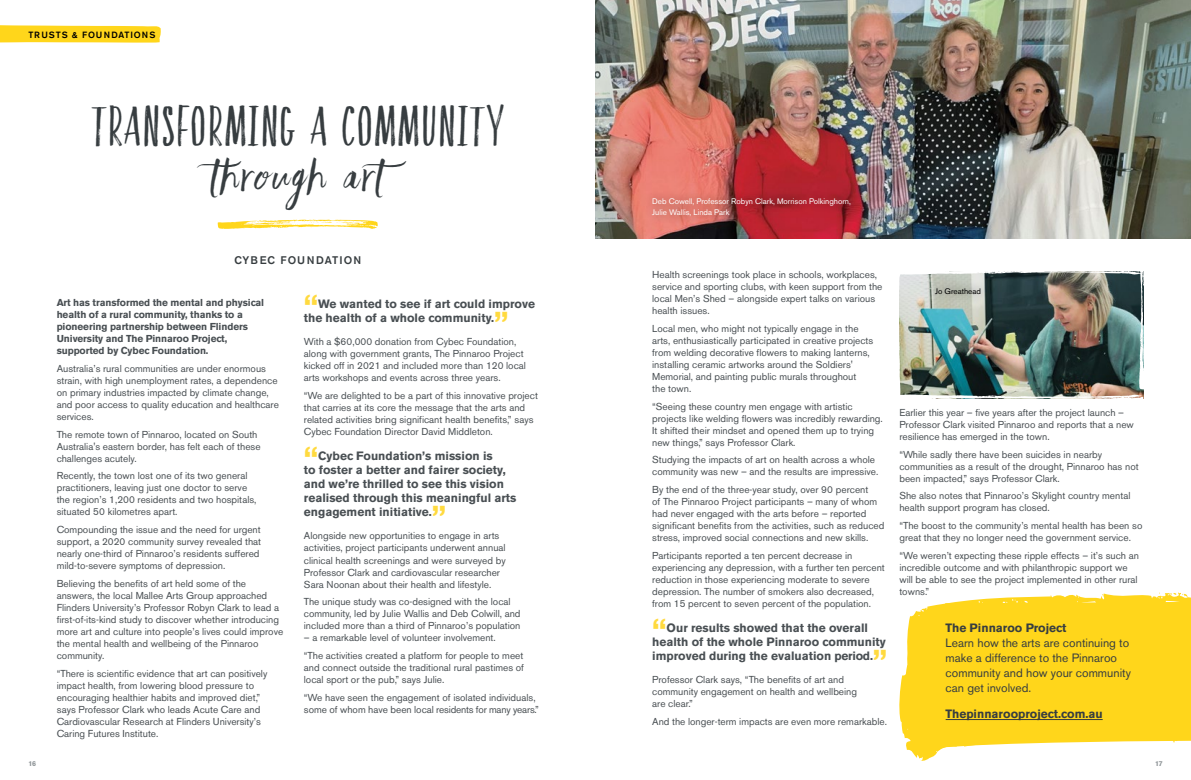
<style>
.page{position:relative;width:1191px;height:780px;background:#fff}
.page>*{position:absolute;margin:0;border:0;box-sizing:border-box;transform-origin:0 0}
.t1{font:39px "Faith And Glory Two";letter-spacing:.07em;color:#373d40}
.t2{font:39px "Faith And Glory One";letter-spacing:.07em;color:#373d40}
.t3{font:700 30px "Akzidenz Grotesk BE";color:#ffda3f}
.t4{font:700 12px/14px "Akzidenz Grotesk BE";color:#494f53}
.t5{font:12px/15px "Akzidenz Grotesk BE";color:#373d40}
.t6{font:700 12px "Akzidenz Grotesk BE";color:#373d40}
.t7{font:500 11px "Akzidenz Grotesk BE";letter-spacing:.1em;color:#373d40}
.t8{font:10px/12px "Akzidenz Grotesk BE";color:#494f53}
.t9{font:700 10px/12px "Akzidenz Grotesk BE";letter-spacing:-.01em;color:#494f53}
.t10{font:500 9px "Akzidenz Grotesk BE";letter-spacing:.1em;color:#000}
.t11{font:8px/11px "Akzidenz Grotesk BE";color:#fff}
.t12{font:8px "Akzidenz Grotesk BE";color:#000}
.t13{font:700 7px "Akzidenz Grotesk BE";color:#8e9497}
</style>
<div class="page">
<svg style="left:899px;top:592px;width:292px;height:169px"></svg>
<svg style="left:0;top:25px;width:161px;height:18px;background:#ffd92e"></svg>
<svg style="left:218px;top:219px;width:160px;height:10px"></svg>
<img style="left:595px;top:0;width:596px;height:239px">
<hr style="left:945px;top:719px;width:157px;height:1px;background:#373d40">
<div style="left:644px;top:189px;width:214px;height:35px;background:#000;opacity:.5"></div>
<img style="left:899px;top:271px;width:245px;height:128px">
<p class="t10" style="left:28px;top:29px;width:128px">TRUSTS &amp; FOUNDATIONS</p>
<h1 class="t1" style="left:92px;top:100px;width:412px">TRANSFORMING A COMMUNITY</h1>
<h1 class="t2" style="left:212px;top:150px;width:210px">through art</h1>
<p class="t7" style="left:234px;top:254px;width:128px">CYBEC FOUNDATION</p>
<p class="t9" style="left:57px;top:297px;width:209px">Art has transformed the mental and physical health of a rural community, thanks to a pioneering partnership between Flinders University and The Pinnaroo Project, supported by Cybec Foundation.</p>
<p class="t8" style="left:57px;top:362px;width:224px">Australia’s rural communities are under enormous strain, with high unemployment rates, a dependence on primary industries impacted by climate change, and poor access to quality education and healthcare services.</p>
<p class="t8" style="left:57px;top:428px;width:205px">The remote town of Pinnaroo, located on South<br>Australia's eastern border, has felt each of these challenges acutely.</p>
<p class="t8" style="left:57px;top:470px;width:201px">Recently, the town lost one of its two general practitioners, leaving just one doctor to serve the region’s 1,200 residents and two hospitals, situated 50 kilometres apart.</p>
<p class="t8" style="left:57px;top:523px;width:206px">Compounding the issue and the need for urgent support, a 2020 community survey revealed that nearly one-third of Pinnaroo’s residents suffered mild-to-severe symptoms of depression.</p>
<p class="t8" style="left:57px;top:577px;width:228px">Believing the benefits of art held some of the answers, the local Mallee Arts Group approached Flinders University’s Professor Robyn Clark to lead a first-of-its-kind study to discover whether introducing more art and culture into people’s lives could improve the mental health and wellbeing of the Pinnaroo community.</p>
<p class="t8" style="left:57px;top:667px;width:212px">“There is scientific evidence that art can positively impact health, from lowering blood pressure to encouraging healthier habits and improved diet,” says Professor Clark who leads Acute Care and Cardiovascular Research at Flinders University’s Caring Futures Institute.</p>
<h2 class="t3" style="left:304px;top:288px;width:16px">“</h2>
<p class="t4" style="left:304px;top:296px;width:233px;text-indent:14px">We wanted to see if art could improve the health of a whole community.</p>
<h2 class="t3" style="left:494px;top:305px;width:16px">”</h2>
<p class="t8" style="left:304px;top:335px;width:224px">With a $60,000 donation from Cybec Foundation, along with government grants, The Pinnaroo Project kicked off in 2021 and included more than 120 local arts workshops and events across three years.</p>
<p class="t8" style="left:304px;top:389px;width:235px">“We are delighted to be a part of this innovative project that carries at its core the message that the arts and related activities bring significant health benefits,” says Cybec Foundation Director David Middleton.</p>
<h2 class="t3" style="left:304px;top:440px;width:16px">“</h2>
<p class="t4" style="left:304px;top:449px;width:214px;text-indent:14px">Cybec Foundation’s mission is<br>to foster a better and fairer society, and we’re thrilled to see this vision realised through this meaningful arts engagement initiative.</p>
<h2 class="t3" style="left:432px;top:499px;width:16px">”</h2>
<p class="t8" style="left:304px;top:530px;width:203px">Alongside new opportunities to engage in arts activities, project participants underwent annual clinical health screenings and were surveyed by Professor Clark and cardiovascular researcher Sara Noonan about their health and lifestyle.</p>
<p class="t8" style="left:304px;top:595px;width:218px">The unique study was co-designed with the local community, led by Julie Wallis and Deb Colwill, and included more than a third of Pinnaroo’s population</p>
<p class="t8" style="left:304px;top:629px;width:221px;line-height:17.7px">– a remarkable level of volunteer involvement.<br>“The activities created a platform for people to meet</p>
<p class="t8" style="left:304px;top:661px;width:222px">and connect outside the traditional rural pastimes of local sport or the pub,” says Julie.</p>
<p class="t8" style="left:304px;top:691px;width:236px">“We have seen the engagement of isolated individuals, some of whom have been local residents for many years.”</p>
<p class="t11" style="left:652px;top:196px;width:200px">Deb Cowell, Professor Robyn Clark, Morrison Polkinghorn,<br>Julie Wallis, Linda Park</p>
<p class="t8" style="left:652px;top:269px;width:232px">Health screenings took place in schools, workplaces, service and sporting clubs, with keen support from the local Men’s Shed – alongside expert talks on various health issues.</p>
<p class="t8" style="left:652px;top:322px;width:223px">Local men, who might not typically engage in the arts, enthusiastically participated in creative projects from welding decorative flowers to making lanterns, installing ceramic artworks around the Soldiers' Memorial, and painting public murals throughout<br>the town.</p>
<p class="t8" style="left:652px;top:400px;width:232px">“Seeing these country men engage with artistic projects like welding flowers was incredibly rewarding.<br>It shifted their mindset and opened them up to trying new things,” says Professor Clark.</p>
<p class="t8" style="left:652px;top:454px;width:228px">Studying the impacts of art on health across a whole community was new – and the results are impressive.</p>
<p class="t8" style="left:652px;top:483px;width:234px">By the end of the three-year study, over 90 percent<br>of The Pinnaroo Project participants – many of whom had never engaged with the arts before – reported significant benefits from the activities, such as reduced stress, improved social connections and new skills.</p>
<p class="t8" style="left:652px;top:549px;width:234px">Participants reported a ten percent decrease in experiencing any depression, with a further ten percent reduction in those experiencing moderate to severe depression. The number of smokers also decreased, from 15 percent to seven percent of the population.</p>
<h2 class="t3" style="left:652px;top:612px;width:16px">“</h2>
<p class="t4" style="left:652px;top:621px;width:235px;text-indent:14px">Our results showed that the overall health of the whole Pinnaroo community improved during the evaluation period.</p>
<h2 class="t3" style="left:872px;top:643px;width:16px">”</h2>
<p class="t8" style="left:652px;top:674px;width:206px">Professor Clark says, “The benefits of art and community engagement on health and wellbeing are clear.”</p>
<p class="t8" style="left:652px;top:715px;width:236px">And the longer-term impacts are even more remarkable.</p>
<p class="t12" style="left:935px;top:286px;width:47px">Jo Greathead</p>
<p class="t8" style="left:899px;top:406px;width:236px">Earlier this year – five years after the project launch –<br>Professor Clark visited Pinnaroo and reports that a new resilience has emerged in the town.</p>
<p class="t8" style="left:899px;top:448px;width:241px">“While sadly there have been suicides in nearby communities as a result of the drought, Pinnaroo has not been impacted,” says Professor Clark.</p>
<p class="t8" style="left:899px;top:490px;width:233px">She also notes that Pinnaroo’s Skylight country mental health support program has closed.</p>
<p class="t8" style="left:899px;top:519px;width:244px">“The boost to the community’s mental health has been so great that they no longer need the government service.</p>
<p class="t8" style="left:899px;top:549px;width:241px">“We weren’t expecting these ripple effects – it’s such an incredible outcome and with philanthropic support we will be able to see the project implemented in other rural towns.”</p>
<p class="t6" style="left:945px;top:620px;width:122px">The Pinnaroo Project</p>
<p class="t5" style="left:945px;top:635px;width:187px">Learn how the arts are continuing to make a difference to the Pinnaroo community and how your community can get involved.</p>
<p class="t6" style="left:945px;top:707px;width:158px">Thepinnarooproject.com.au</p>
<p class="t13" style="left:28px;top:759px;width:9px">16</p>
<p class="t13" style="left:1155px;top:759px;width:9px">17</p>
</div>
